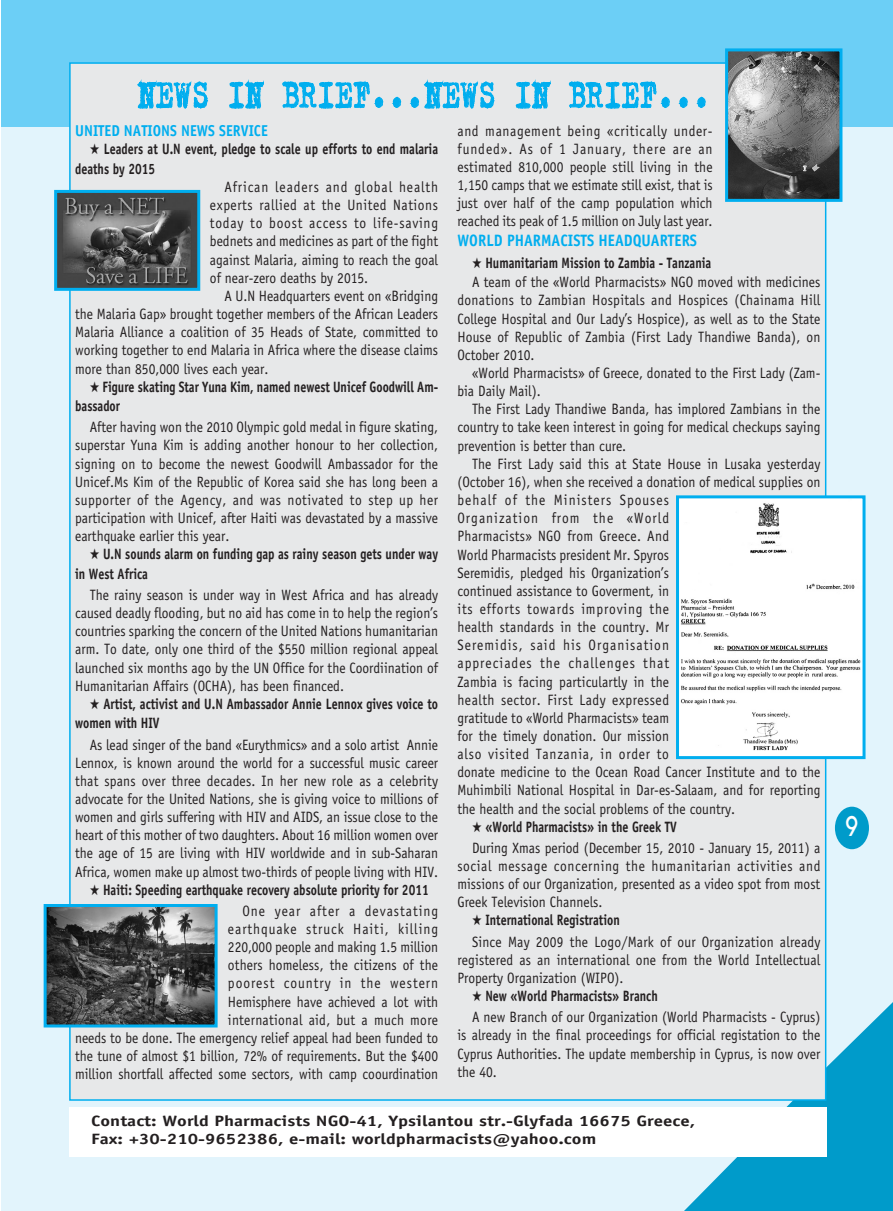
<style>
.page{position:relative;width:893px;height:1211px;background:#fff}
.page>*{position:absolute;margin:0;border:0;box-sizing:border-box;transform-origin:0 0}
.t1{font:43.5px "Taratatzoum";color:#00aeef;scale:.75 1}
.t2{font:27px "UB Front Bold";color:#fff;scale:.8 1}
.t3{font:700 16.5px "CF Office";color:#00aeef;scale:.9 1}
.t4{font:700 15.75px "CF Office";color:#00aeef;scale:.9 1}
.t5{font:15px/18.1px "CF Office";color:#231f20;text-align:justify;scale:.9 1}
.t6{font:700 15px/19.6px "CF Office";color:#231f20;scale:.8 1}
.t7{font:700 15px/18px "CF Office";color:#231f20;scale:1.25 1}
.s1{font-weight:400}
.s2{font-weight:700}
</style>
<div class="page">
<div style="left:1px;top:0;width:891px;height:1210px;background:#e2f4fc"></div>
<div style="left:1px;top:0;width:891px;height:126px;background:#6ccff6"></div>
<svg style="left:681px;top:1000px;width:211px;height:210px;fill:#009bca"></svg>
<div style="left:70px;top:63px;width:755px;height:1037px;background:#e7e8e9"></div>
<img style="left:680px;top:499px;width:181px;height:256px">
<div style="left:676px;top:495px;width:189px;height:264px;border:3px solid #00aeef"></div>
<img style="left:48px;top:908px;width:165px;height:115px">
<div style="left:44px;top:904px;width:173px;height:123px;border:3px solid #00aeef"></div>
<div style="left:834px;top:806px;width:34px;height:43px;background:#009bca;border-radius:50%"></div>
<img style="left:729px;top:52px;width:109px;height:146px">
<div style="left:725px;top:48px;width:117px;height:154px;border:3px solid #00aeef"></div>
<img style="left:58px;top:194px;width:138px;height:93px">
<div style="left:54px;top:190px;width:146px;height:101px;border:3px solid #00aeef"></div>
<div style="left:69px;top:1107px;width:757px;height:49px;background:#fff"></div>
<h1 class="t1" style="left:138px;top:67px;width:765px">NEWS IN BRIEF...NEWS IN BRIEF...</h1>
<p class="t4" style="left:75px;top:125px;width:216px">UNITED NATIONS NEWS SERVICE</p>
<p class="t6" style="left:75px;top:141px;width:455px;text-indent:15px">★ Leaders at U.N event, pledge to scale up efforts to end malaria deaths by 2015</p>
<p class="t5" style="left:210px;top:179px;width:255px;text-indent:15px">African leaders and global health experts rallied at the United Nations today to boost access to life-saving bednets and medicines as part of the fight against Malaria, aiming to reach the goal of near-zero deaths by 2015.</p>
<p class="t5" style="left:75px;top:288px;width:405px;text-indent:149px">A U.N Headquarters event on «Bridging the Malaria Gap» brought together members of the African Leaders Malaria Alliance a coalition of 35 Heads of State, committed to working together to end Malaria in Africa where the disease claims more than 850,000 lives each year.</p>
<p class="t6" style="left:75px;top:378px;width:455px;text-indent:15px">★ Figure skating Star Yuna Kim, named newest Unicef Goodwill Am&shy;bassador</p>
<p class="t5" style="left:75px;top:419px;width:405px;text-indent:15px">After having won the 2010 Olympic gold medal in figure skating, superstar Yuna Kim is adding another honour to her collection, signing on to become the newest Goodwill Ambassador for the Unicef.Ms Kim of the Republic of Korea said she has long been a supporter of the Agency, and was notivated to step up her participation with Unicef, after Haiti was devastated by a massive earthquake earlier this year.</p>
<p class="t6" style="left:75px;top:545px;width:455px;text-indent:15px">★ U.N sounds alarm on funding gap as rainy season gets under way in West Africa</p>
<p class="t5" style="left:75px;top:587px;width:405px;text-indent:15px">The rainy season is under way in West Africa and has already caused deadly flooding, but no aid has come in to help the region’s countries sparking the concern of the United Nations humanitarian arm. To date, only one third of the $550 million regional appeal launched six months ago by the UN Office for the Coordiination of Humanitarian Affairs (OCHA), has been financed.</p>
<p class="t6" style="left:75px;top:695px;width:455px;text-indent:15px">★ Artist, activist and U.N Ambassador Annie Lennox gives voice to women with HIV</p>
<p class="t5" style="left:75px;top:736px;width:405px;text-indent:15px">As lead singer of the band «Eurythmics» and a solo artist Annie Lennox, is known around the world for a successful music career that spans over three decades. In her new role as a celebrity advocate for the United Nations, she is giving voice to millions of women and girls suffering with HIV and AIDS, an issue close to the heart of this mother of two daughters. About 16 million women over the age of 15 are living with HIV worldwide and in sub-Saharan Africa, women make up almost two-thirds of people living with HIV.</p>
<p class="t6" style="left:242px;top:880px;width:246px;line-height:21.1px;text-indent:-153px">★ Haiti: Speeding earthquake recovery absolute priority for 2011<br><span class="s1">One year after a devastating</span></p>
<p class="t5" style="left:75px;top:921px;width:405px;text-align:right">earthquake struck Haiti, killing<br>220,000 people and making 1.5 million<br>others homeless, the citizens of the<br>poorest country in the western<br>Hemisphere have achieved a lot with<br>international aid, but a much more<br>needs to be done. The emergency relief appeal had been funded to the tune of almost $1 billion, 72% of requirements. But the $400 million shortfall affected some sectors, with camp coourdination</p>
<p class="t5" style="left:457px;top:123px;width:285px">and management being «critically under&shy;funded». As of 1 January, there are an estimated 810,000 people still living in the 1,150 camps that we estimate still exist, that is just over half of the camp population which reached its peak of 1.5 million on July last year.</p>
<p class="t3" style="left:457px;top:234px;width:268px">WORLD PHARMACISTS HEADQUARTERS</p>
<p class="t5" style="left:472px;top:254px;width:388px;line-height:19.6px">★ <span class="s2">Humanitariam Mission to Zambia - Tanzania<br></span>A team of the «World Pharmacists» NGO moved with medicines</p>
<p class="t5" style="left:457px;top:292px;width:405px">donations to Zambian Hospitals and Hospices (Chainama Hill College Hospital and Our Lady’s Hospice), as well as to the State House of Republic of Zambia (First Lady Thandiwe Banda), on October 2010.</p>
<p class="t5" style="left:457px;top:365px;width:405px;text-indent:15px">«World Pharmacists» of Greece, donated to the First Lady (Zam&shy;bia Daily Mail).</p>
<p class="t5" style="left:457px;top:401px;width:405px;text-indent:15px">The First Lady Thandiwe Banda, has implored Zambians in the country to take keen interest in going for medical checkups saying prevention is better than cure.</p>
<p class="t5" style="left:457px;top:456px;width:405px;text-align:left;text-indent:15px">The First Lady said this at State House in Lusaka yesterday (October 16), when she received a donation of medical supplies on behalf of the Ministers Spouses<br>Organization from the «World<br>Pharmacists» NGO from Greece. And<br>World Pharmacists president Mr. Spyros<br>Seremidis, pledged his Organization’s<br>continued assistance to Goverment, in<br>its efforts towards improving the<br>health standards in the country. Mr<br>Seremidis, said his Organisation<br>appreciades the challenges that<br>Zambia is facing particulartly in the<br>health sector. First Lady expressed<br>gratitude to «World Pharmacists» team<br>for the timely donation. Our mission<br>also visited Tanzania, in order to<br>donate medicine to the Ocean Road Cancer Institute and to the Muhimbili National Hospital in Dar-es-Salaam, and for reporting the health and the social problems of the country.</p>
<p class="t5" style="left:472px;top:817px;width:388px;line-height:21.1px">★ <span class="s2">«World Pharmacists» in the Greek TV<br></span>During Xmas period (December 15, 2010 - January 15, 2011) a</p>
<p class="t5" style="left:457px;top:858px;width:405px">social message concerning the humanitarian activities and missions of our Organization, presented as a video spot from most Greek Television Channels.</p>
<p class="t5" style="left:472px;top:911px;width:388px;line-height:21.1px">★ <span class="s2">International Registration<br></span>Since May 2009 the Logo/Mark of our Organization already</p>
<p class="t5" style="left:457px;top:951px;width:405px">registered as an international one from the World Intellectual<br>Property Organization (WIPO).</p>
<p class="t5" style="left:472px;top:986px;width:388px;line-height:21.1px">★ <span class="s2">New «World Pharmacists» Branch<br></span>A new Branch of our Organization (World Pharmacists - Cyprus)</p>
<p class="t5" style="left:457px;top:1027px;width:405px">is already in the final proceedings for official registation to the Cyprus Authorities. The update membership in Cyprus, is now over the 40.</p>
<p class="t7" style="left:91px;top:1112px;width:485px">Contact: World Pharmacists NGO-41, Ypsilantou str.-Glyfada 16675 Greece,<br>Fax: +30-210-9652386, e-mail: worldpharmacists@yahoo.com</p>
<h2 class="t2" style="left:845px;top:816px;width:17px">9</h2>
</div>
